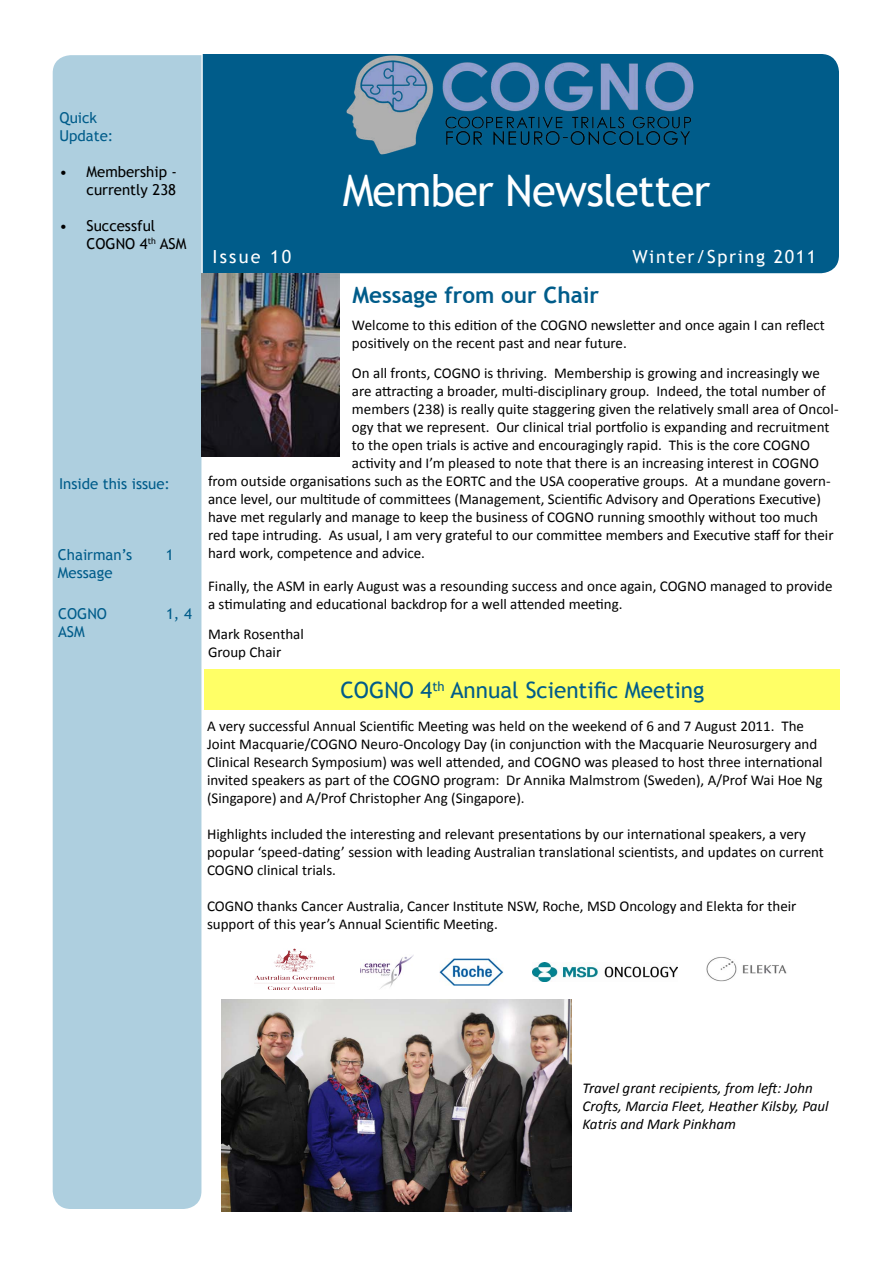
<style>
.page{position:relative;width:893px;height:1263px;background:#fff}
.page>*{position:absolute;margin:0;border:0;box-sizing:border-box;transform-origin:0 0}
.t1{font:43.5px "Trebuchet MS";letter-spacing:-.02em;color:#fff}
.t2{font:22.5px "Trebuchet MS";color:#005c8a}
.t3{font:700 22.5px "Trebuchet MS";color:#005c8a}
.t4{font:18px "Trebuchet MS";letter-spacing:.09em;color:#fff}
.t5{font:15px/18px "Calibri";color:#000}
.t6{font:italic 15px/18px "Calibri";color:#000}
.t7{font:15px/18px "Trebuchet MS";color:#005c8a}
.t8{font:15px/18px "Trebuchet MS";color:#000;text-align:right}
</style>
<div class="page">
<div style="left:203px;top:54px;width:636px;height:219px;background:#005c8a"></div>
<div style="left:53px;top:55px;width:148px;height:1154px;background:#aecfdf"></div>
<img style="left:202px;top:273px;width:137px;height:183px">
<img style="left:360px;top:955px;width:54px;height:34px">
<img style="left:254px;top:948px;width:80px;height:42px">
<img style="left:532px;top:962px;width:146px;height:19px">
<img style="left:706px;top:957px;width:81px;height:25px">
<img style="left:440px;top:958px;width:64px;height:27px">
<img style="left:221px;top:999px;width:351px;height:212px">
<div style="left:205px;top:670px;width:635px;height:40px;background:#ff6"></div>
<img style="left:347px;top:55px;width:346px;height:99px">
<p class="t7" style="left:60px;top:109px;width:55px">Quick<br>Update:</p>
<p class="t8" style="left:60px;top:163px;width:119px">• Membership - currently 238</p>
<p class="t8" style="left:87px;top:217px;width:101px;text-align:left;text-indent:-27px">• Successful<br>COGNO 4<sup>th</sup> ASM</p>
<p class="t7" style="left:59px;top:475px;width:113px">Inside this issue:</p>
<p class="t7" style="left:58px;top:546px;width:76px">Chairman’s</p>
<p class="t7" style="left:166px;top:546px;width:9px">1</p>
<p class="t7" style="left:58px;top:564px;width:56px">Message</p>
<p class="t7" style="left:58px;top:605px;width:50px">COGNO</p>
<p class="t7" style="left:166px;top:605px;width:27px">1, 4</p>
<p class="t7" style="left:58px;top:623px;width:28px">ASM</p>
<h1 class="t1" style="left:343px;top:165px;width:369px">Member Newsletter</h1>
<p class="t4" style="left:213px;top:246px;width:80px">Issue 10</p>
<p class="t4" style="left:632px;top:246px;width:185px">Winter/Spring 2011</p>
<h2 class="t3" style="left:352px;top:281px;width:248px">Message from our Chair</h2>
<p class="t5" style="left:352px;top:315px;width:474px">Welcome to this edition of the COGNO newsletter and once again I can reflect positively on the recent past and near future.</p>
<p class="t5" style="left:352px;top:363px;width:469px">On all fronts, COGNO is thriving. Membership is growing and increasingly we</p>
<p class="t5" style="left:352px;top:381px;width:475px">are attracting a broader, multi-disciplinary group. Indeed, the total number of</p>
<p class="t5" style="left:352px;top:399px;width:488px">members (238) is really quite staggering given the relatively small area of Oncol-</p>
<p class="t5" style="left:352px;top:417px;width:479px">ogy that we represent. Our clinical trial portfolio is expanding and recruitment</p>
<p class="t5" style="left:352px;top:435px;width:460px">to the open trials is active and encouragingly rapid. This is the core COGNO</p>
<p class="t5" style="left:352px;top:453px;width:468px">activity and I’m pleased to note that there is an increasing interest in COGNO</p>
<p class="t5" style="left:208px;top:471px;width:624px">from outside organisations such as the EORTC and the USA cooperative groups. At a mundane govern-</p>
<p class="t5" style="left:208px;top:489px;width:614px">ance level, our multitude of committees (Management, Scientific Advisory and Operations Executive)</p>
<p class="t5" style="left:208px;top:507px;width:611px">have met regularly and manage to keep the business of COGNO running smoothly without too much</p>
<p class="t5" style="left:208px;top:525px;width:627px">red tape intruding. As usual, I am very grateful to our committee members and Executive staff for their</p>
<p class="t5" style="left:208px;top:543px;width:219px">hard work, competence and advice.</p>
<p class="t5" style="left:208px;top:576px;width:626px">Finally, the ASM in early August was a resounding success and once again, COGNO managed to provide a stimulating and educational backdrop for a well attended meeting.</p>
<p class="t5" style="left:208px;top:624px;width:97px">Mark Rosenthal<br>Group Chair</p>
<h2 class="t2" style="left:340px;top:677px;width:365px">COGNO 4<sup>th</sup> Annual Scientific Meeting</h2>
<p class="t5" style="left:207px;top:717px;width:617px">A very successful Annual Scientific Meeting was held on the weekend of 6 and 7 August 2011. The Joint Macquarie/COGNO Neuro-Oncology Day (in conjunction with the Macquarie Neurosurgery and Clinical Research Symposium) was well attended, and COGNO was pleased to host three international invited speakers as part of the COGNO program: Dr Annika Malmstrom (Sweden), A/Prof Wai Hoe Ng (Singapore) and A/Prof Christopher Ang (Singapore).</p>
<p class="t5" style="left:207px;top:825px;width:618px">Highlights included the interesting and relevant presentations by our international speakers, a very popular ‘speed-dating’ session with leading Australian translational scientists, and updates on current<br>COGNO clinical trials.</p>
<p class="t5" style="left:207px;top:897px;width:591px">COGNO thanks Cancer Australia, Cancer Institute NSW, Roche, MSD Oncology and Elekta for their support of this year’s Annual Scientific Meeting.</p>
<p class="t6" style="left:582px;top:1078px;width:248px">Travel grant recipients, from left: John<br>Crofts, Marcia Fleet, Heather Kilsby, Paul<br>Katris and Mark Pinkham</p>
</div>
